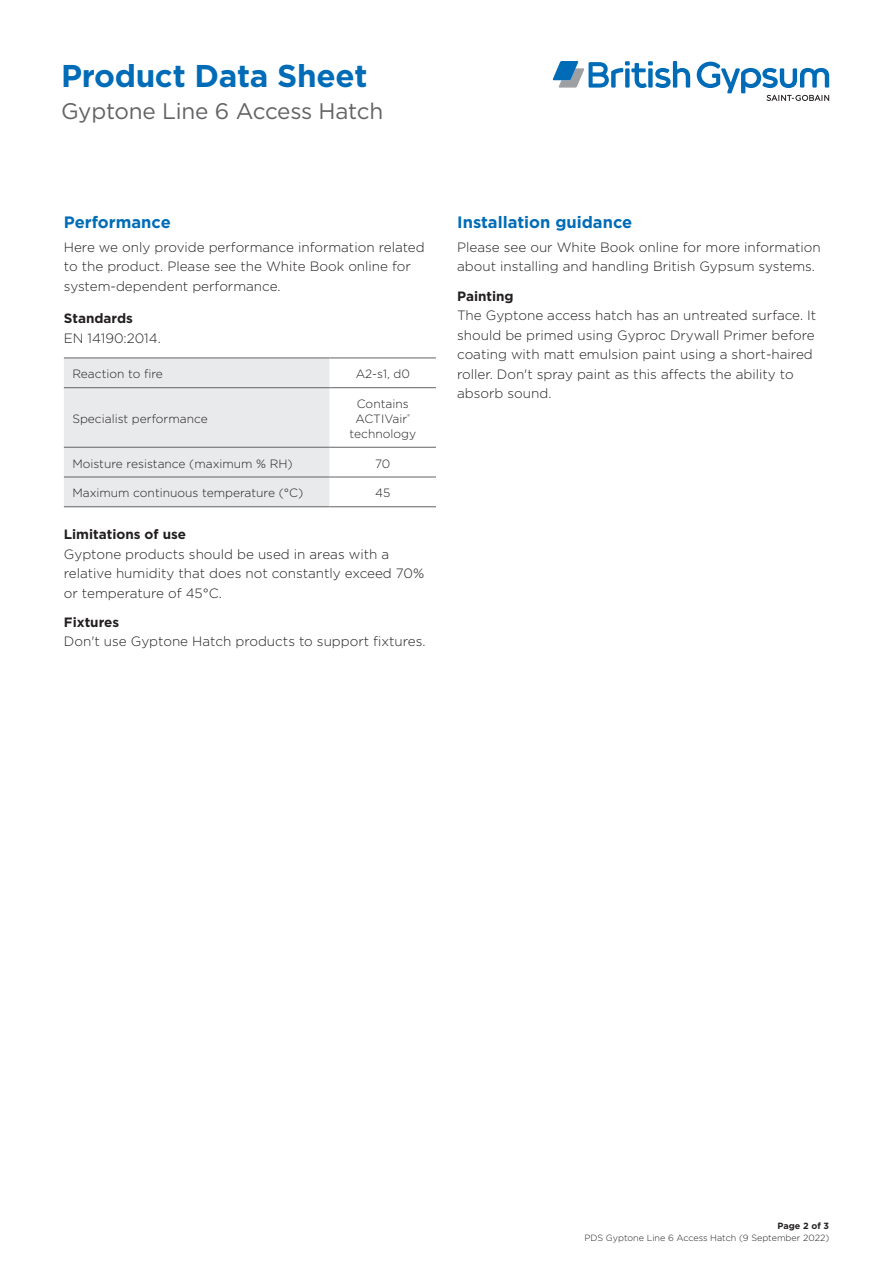
<style>
.page{position:relative;width:893px;height:1263px;background:#fff}
.page>*{position:absolute;margin:0;border:0;box-sizing:border-box;transform-origin:0 0}
.t1{font:700 31.5px "Gotham";letter-spacing:-.01em;color:#006cb7}
.t2{font:22.5px "Gotham";letter-spacing:-.01em;color:#636366}
.t3{font:700 16.5px "Gotham";color:#006cb7}
.t4{font:300 13.5px/19.5px "Gotham";color:#231f20}
.t5{font:700 13.5px "Gotham";color:#231f20}
.t6{font:300 12px/15px "Gotham";color:#231f20;text-align:center}
.t7{font:300 9px "Gotham";color:#231f20}
.t8{font:700 9px "Gotham";color:#231f20}
</style>
<div class="page">
<svg style="left:553px;top:61px;width:137px;height:27px"></svg>
<svg style="left:697px;top:62px;width:132px;height:39px"></svg>
<svg style="left:64px;top:359px;width:372px;height:147px"></svg>
<hr style="left:64px;top:358px;width:266px;height:1px;background:#636366">
<hr style="left:330px;top:358px;width:106px;height:1px;background:#636366">
<hr style="left:64px;top:387px;width:266px;height:1px;background:#636366">
<hr style="left:330px;top:387px;width:106px;height:1px;background:#636366">
<hr style="left:64px;top:447px;width:266px;height:1px;background:#636366">
<hr style="left:330px;top:447px;width:106px;height:1px;background:#636366">
<hr style="left:64px;top:477px;width:266px;height:1px;background:#636366">
<hr style="left:64px;top:506px;width:266px;height:1px;background:#636366">
<hr style="left:330px;top:477px;width:106px;height:1px;background:#636366">
<hr style="left:330px;top:506px;width:106px;height:1px;background:#636366">
<h1 class="t1" style="left:61px;top:55px;width:308px">Product Data Sheet</h1>
<h2 class="t2" style="left:61px;top:96px;width:324px">Gyptone Line 6 Access Hatch</h2>
<p class="t3" style="left:64px;top:211px;width:108px">Performance</p>
<p class="t4" style="left:64px;top:237px;width:362px">Here we only provide performance information related to the product. Please see the White Book online for system-dependent performance.</p>
<p class="t5" style="left:64px;top:309px;width:71px">Standards</p>
<p class="t4" style="left:64px;top:328px;width:99px">EN 14190:2014.</p>
<p class="t6" style="left:72px;top:366px;width:92px">Reaction to fire</p>
<p class="t6" style="left:356px;top:366px;width:56px">A2-s1, d0</p>
<p class="t6" style="left:72px;top:411px;width:137px">Specialist performance</p>
<p class="t6" style="left:350px;top:396px;width:68px">Contains<br>ACTIVair<sup>® </sup>technology</p>
<p class="t6" style="left:72px;top:455px;width:222px">Moisture resistance (maximum % RH)</p>
<p class="t6" style="left:375px;top:455px;width:17px">70</p>
<p class="t6" style="left:72px;top:485px;width:232px">Maximum continuous temperature (°C)</p>
<p class="t6" style="left:375px;top:485px;width:17px">45</p>
<p class="t5" style="left:64px;top:525px;width:124px">Limitations of use</p>
<p class="t4" style="left:64px;top:544px;width:362px">Gyptone products should be used in areas with a relative humidity that does not constantly exceed 70% or temperature of 45°C.</p>
<p class="t5" style="left:64px;top:613px;width:57px">Fixtures</p>
<p class="t4" style="left:64px;top:631px;width:363px">Don't use Gyptone Hatch products to support fixtures.</p>
<p class="t3" style="left:457px;top:211px;width:177px">Installation guidance</p>
<p class="t4" style="left:457px;top:237px;width:365px">Please see our White Book online for more information about installing and handling British Gypsum systems.</p>
<p class="t5" style="left:457px;top:287px;width:58px">Painting</p>
<p class="t4" style="left:457px;top:305px;width:361px">The Gyptone access hatch has an untreated surface. It should be primed using Gyproc Drywall Primer before coating with matt emulsion paint using a short-haired roller. Don't spray paint as this affects the ability to absorb sound.</p>
<p class="t8" style="left:778px;top:1219px;width:53px">Page 2 of 3</p>
<p class="t7" style="left:584px;top:1232px;width:246px">PDS Gyptone Line 6 Access Hatch (9 September 2022)</p>
</div>
